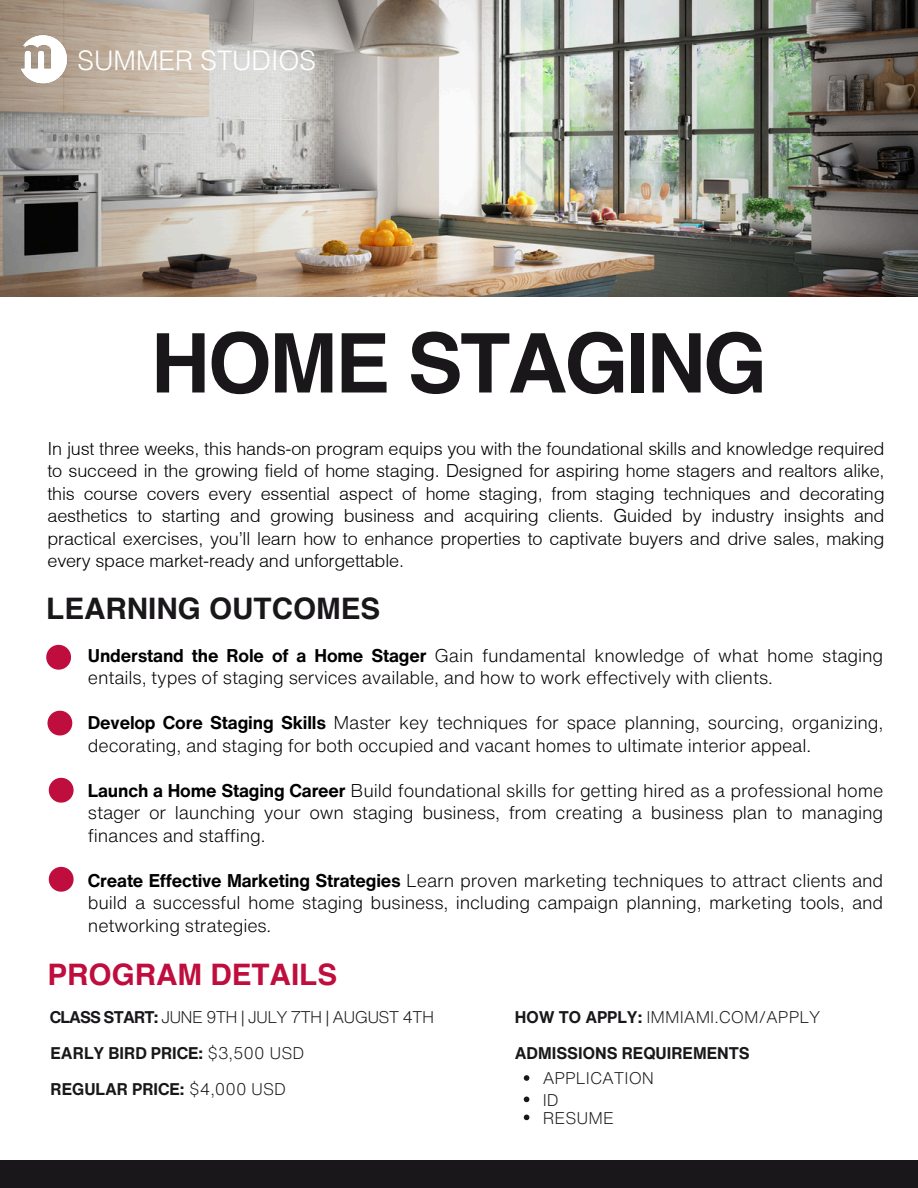
<style>
.page{position:relative;width:918px;height:1188px;background:#fff}
.page>*{position:absolute;margin:0;border:0;box-sizing:border-box;transform-origin:0 0}
.t1{font:700 82.35px "Helvetica";letter-spacing:-.03em;color:#1a171b}
.t2{font:700 29.7px "Helvetica";color:#1a171b}
.t3{font:700 29.7px "Helvetica";color:#bf0d3e}
.t4{font:300 27px "Helvetica";color:#fff}
.t5{font:300 18px/22.5px "Helvetica Now Text";letter-spacing:-.01em;color:#000}
.t6{font:300 18px/22.5px "Helvetica";letter-spacing:-.01em;color:#000;text-align:justify}
.t7{font:700 16.5px "Helvetica Now Text";color:#1a171b}
.t8{font:300 16.5px "Helvetica Now Text";color:#1a171b}
.t9{font:300 16.5px "Helvetica Now Text";letter-spacing:-.05em;color:#1a171b}
.s1{font-weight:700}
.s2{font-weight:300}
</style>
<div class="page">
<img style="left:0;top:0;width:918px;height:297px">
<img style="left:15px;top:32px;width:55px;height:55px">
<svg style="left:46px;top:645px;width:25px;height:25px"></svg>
<svg style="left:48px;top:711px;width:24px;height:24px"></svg>
<svg style="left:49px;top:778px;width:25px;height:25px"></svg>
<svg style="left:49px;top:867px;width:25px;height:25px"></svg>
<div style="left:0;top:1160px;width:918px;height:28px;background:#1a171b"></div>
<svg style="left:524px;top:1075px;width:5px;height:6px"></svg>
<svg style="left:524px;top:1097px;width:5px;height:5px"></svg>
<svg style="left:524px;top:1115px;width:5px;height:5px"></svg>
<p class="t4" style="left:78px;top:51px;width:240px">SUMMER STUDIOS</p>
<h5 class="t1" style="left:151px;top:329px;width:618px">HOME STAGING</h5>
<p class="t6" style="left:48px;top:439px;width:839px">In just three weeks, this hands-on program equips you with the foundational skills and knowledge required to succeed in the growing field of home staging. Designed for aspiring home stagers and realtors alike, this course covers every essential aspect of home staging, from staging techniques and decorating aesthetics to starting and growing business and acquiring clients. Guided by industry insights and practical exercises, you’ll learn how to enhance properties to captivate buyers and drive sales, making every space market-ready and unforgettable.</p>
<h3 class="t2" style="left:46px;top:596px;width:336px">LEARNING OUTCOMES</h3>
<h1 class="t5" style="left:88px;top:644px;width:797px"><span class="s1">Understand the Role of a Home Stager</span> Gain fundamental knowledge of what home staging entails, types of staging services available, and how to work effectively with clients.</h1>
<p class="t5" style="left:88px;top:711px;width:797px"><span class="s1">Develop Core Staging Skills</span> Master key techniques for space planning, sourcing, organizing, decorating, and staging for both occupied and vacant homes to ultimate interior appeal.</p>
<h2 class="t5" style="left:88px;top:779px;width:797px;text-align:justify"><span class="s1">Launch a Home Staging Career</span> Build foundational skills for getting hired as a professional home stager or launching your own staging business, from creating a business plan to managing finances and staffing.</h2>
<p class="t5" style="left:88px;top:869px;width:797px;text-align:justify"><span class="s1">Create Effective Marketing Strategies</span> Learn proven marketing techniques to attract clients and build a successful home staging business, including campaign planning, marketing tools, and networking strategies.</p>
<p class="t3" style="left:48px;top:962px;width:291px">PROGRAM DETAILS</p>
<h5 class="t9" style="left:50px;top:1005px;width:386px"><span class="s1">CLASS START:</span> JUNE 9TH | JULY 7TH | AUGUST 4TH</h5>
<h2 class="t8" style="left:515px;top:1005px;width:307px"><span class="s1">HOW TO APPLY:</span> IMMIAMI.COM/APPLY</h2>
<p class="t7" style="left:51px;top:1040px;width:255px">EARLY BIRD PRICE: <span class="s2">$3,500 USD</span></p>
<p class="t7" style="left:51px;top:1076px;width:237px">REGULAR PRICE: <span class="s2">$4,000 USD</span></p>
<p class="t7" style="left:515px;top:1041px;width:237px">ADMISSIONS REQUIREMENTS</p>
<p class="t8" style="left:543px;top:1066px;width:113px">APPLICATION</p>
<p class="t8" style="left:543px;top:1087px;width:18px">ID</p>
<p class="t8" style="left:543px;top:1105px;width:73px">RESUME</p>
</div>
